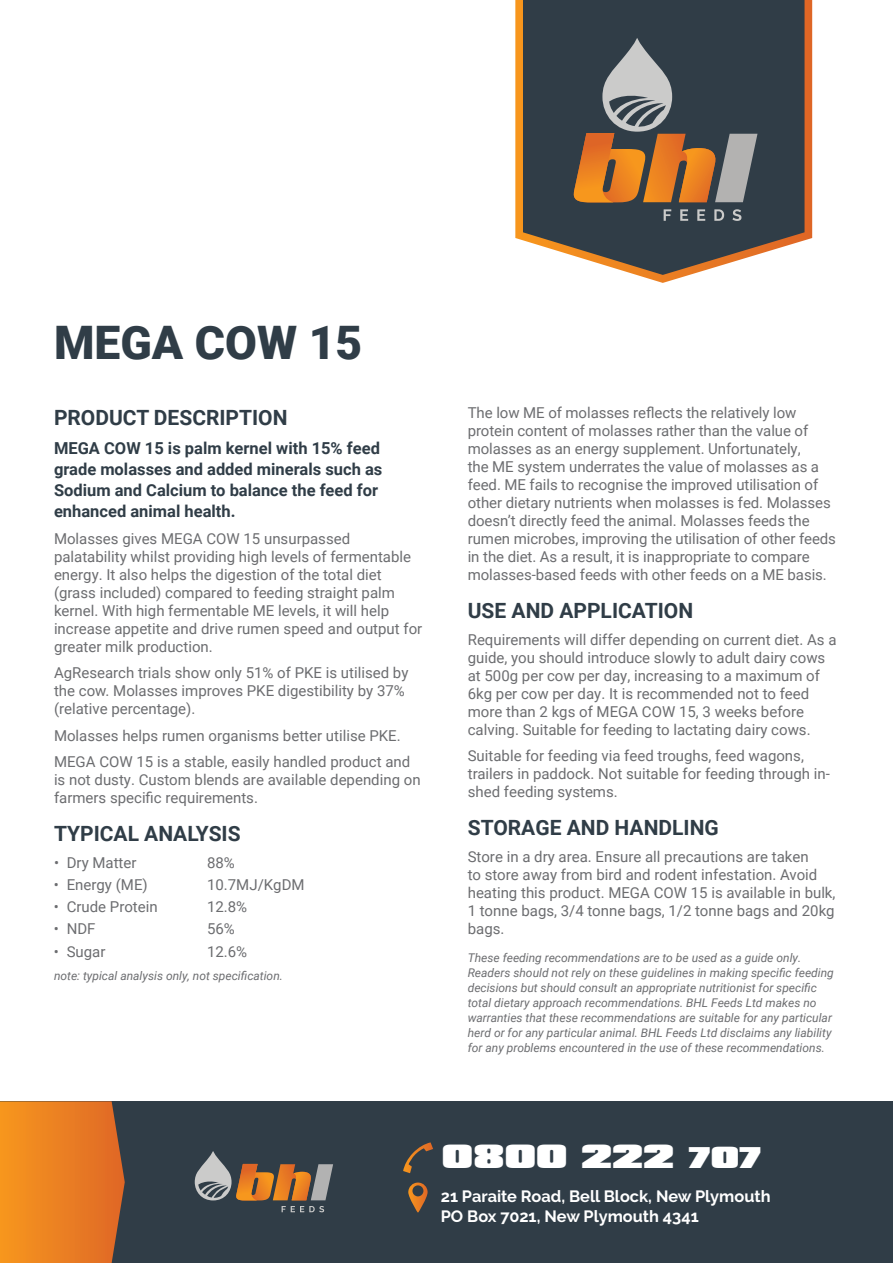
<style>
.page{position:relative;width:893px;height:1263px;background:#fff}
.page>*{position:absolute;margin:0;border:0;box-sizing:border-box;transform-origin:0 0}
.t1{font:900 46.2px "Roboto";color:#303d47}
.t2{font:28.35px "Padaloma";color:#fff}
.t3{font:700 21px "Roboto";color:#303d47}
.t4{font:700 16.5px/21px "Roboto";color:#303d47}
.t5{font:700 16.35px/19.6px "Raleway";color:#fff}
.t6{font:15px/18px "Roboto";color:#6c6d70}
.t7{font:italic 12px/15px "Roboto";color:#6c6d70}
.s1{font-size:25.65px}
</style>
<div class="page">
<svg style="left:515px;top:0;width:297px;height:283px;background:#5f5c5a"></svg>
<svg style="left:574px;top:37px;width:183px;height:165px;background:#766454"></svg>
<svg style="left:664px;top:209px;width:7px;height:12px"></svg>
<svg style="left:680px;top:209px;width:8px;height:12px"></svg>
<svg style="left:697px;top:209px;width:8px;height:12px"></svg>
<svg style="left:714px;top:209px;width:10px;height:12px"></svg>
<svg style="left:732px;top:209px;width:9px;height:12px"></svg>
<div style="left:0;top:1101px;width:893px;height:162px;background:#303d47"></div>
<svg style="left:0;top:1101px;width:125px;height:162px;background:#e37d23"></svg>
<svg style="left:282px;top:1206px;width:42px;height:6px"></svg>
<svg style="left:195px;top:1151px;width:138px;height:49px"></svg>
<svg style="left:408px;top:1182px;width:20px;height:30px"></svg>
<svg style="left:403px;top:1142px;width:30px;height:31px"></svg>
<h1 class="t1" style="left:54px;top:310px;width:310px">MEGA COW 15</h1>
<h3 class="t3" style="left:54px;top:402px;width:235px">PRODUCT DESCRIPTION</h3>
<p class="t4" style="left:54px;top:437px;width:330px">MEGA COW 15 is palm kernel with 15% feed grade molasses and added minerals such as Sodium and Calcium to balance the feed for enhanced animal health.</p>
<p class="t6" style="left:54px;top:529px;width:370px">Molasses gives MEGA COW 15 unsurpassed palatability whilst providing high levels of fermentable energy. It also helps the digestion of the total diet (grass included) compared to feeding straight palm kernel. With high fermentable ME levels, it will help increase appetite and drive rumen speed and output for greater milk production.</p>
<p class="t6" style="left:54px;top:663px;width:356px">AgResearch trials show only 51% of PKE is utilised by the cow. Molasses improves PKE digestibility by 37% (relative percentage).</p>
<p class="t6" style="left:54px;top:721px;width:358px;line-height:26.5px">Molasses helps rumen organisms better utilise PKE.<br>MEGA COW 15 is a stable, easily handled product and</p>
<p class="t6" style="left:54px;top:770px;width:368px">is not dusty. Custom blends are available depending on farmers specific requirements.</p>
<h3 class="t3" style="left:54px;top:819px;width:188px">TYPICAL ANALYSIS</h3>
<p class="t6" style="left:54px;top:853px;width:84px">• Dry Matter</p>
<p class="t6" style="left:207px;top:853px;width:29px">88%</p>
<p class="t6" style="left:54px;top:875px;width:95px">• Energy (ME)</p>
<p class="t6" style="left:207px;top:875px;width:99px">10.7MJ/KgDM</p>
<p class="t6" style="left:54px;top:897px;width:105px">• Crude Protein</p>
<p class="t6" style="left:207px;top:897px;width:42px">12.8%</p>
<p class="t6" style="left:54px;top:919px;width:43px">• NDF</p>
<p class="t6" style="left:207px;top:919px;width:29px">56%</p>
<p class="t6" style="left:54px;top:942px;width:53px">• Sugar</p>
<p class="t6" style="left:207px;top:942px;width:42px">12.6%</p>
<p class="t7" style="left:54px;top:968px;width:230px">note: typical analysis only, not specification.</p>
<p class="t6" style="left:468px;top:403px;width:370px">The low ME of molasses reflects the relatively low protein content of molasses rather than the value of molasses as an energy supplement. Unfortunately,<br>the ME system underrates the value of molasses as a feed. ME fails to recognise the improved utilisation of other dietary nutrients when molasses is fed. Molasses doesn’t directly feed the animal. Molasses feeds the rumen microbes, improving the utilisation of other feeds in the diet. As a result, it is inappropriate to compare molasses-based feeds with other feeds on a ME basis.</p>
<h3 class="t3" style="left:468px;top:596px;width:227px">USE AND APPLICATION</h3>
<p class="t6" style="left:468px;top:630px;width:370px">Requirements will differ depending on current diet. As a guide, you should introduce slowly to adult dairy cows at 500g per cow per day, increasing to a maximum of 6kg per cow per day. It is recommended not to feed more than 2 kgs of MEGA COW 15, 3 weeks before calving. Suitable for feeding to lactating dairy cows.</p>
<p class="t6" style="left:468px;top:746px;width:364px">Suitable for feeding via feed troughs, feed wagons, trailers in paddock. Not suitable for feeding through in&shy;shed feeding systems.</p>
<h3 class="t3" style="left:468px;top:813px;width:253px">STORAGE AND HANDLING</h3>
<p class="t6" style="left:468px;top:847px;width:369px">Store in a dry area. Ensure all precautions are taken<br>to store away from bird and rodent infestation. Avoid heating this product. MEGA COW 15 is available in bulk, 1 tonne bags, 3/4 tonne bags, 1/2 tonne bags and 20kg bags.</p>
<p class="t7" style="left:468px;top:949px;width:368px">These feeding recommendations are to be used as a guide only.<br>Readers should not rely on these guidelines in making specific feeding decisions but should consult an appropriate nutritionist for specific total dietary approach recommendations. BHL Feeds Ltd makes no warranties that these recommendations are suitable for any particular herd or for any particular animal. BHL Feeds Ltd disclaims any liability for any problems encountered in the use of these recommendations.</p>
<h2 class="t2" style="left:442px;top:1140px;width:321px">0800 222 <span class="s1">707</span></h2>
<p class="t5" style="left:441px;top:1187px;width:331px">21 Paraite Road, Bell Block, New Plymouth<br>PO Box 7021, New Plymouth 4341</p>
</div>
